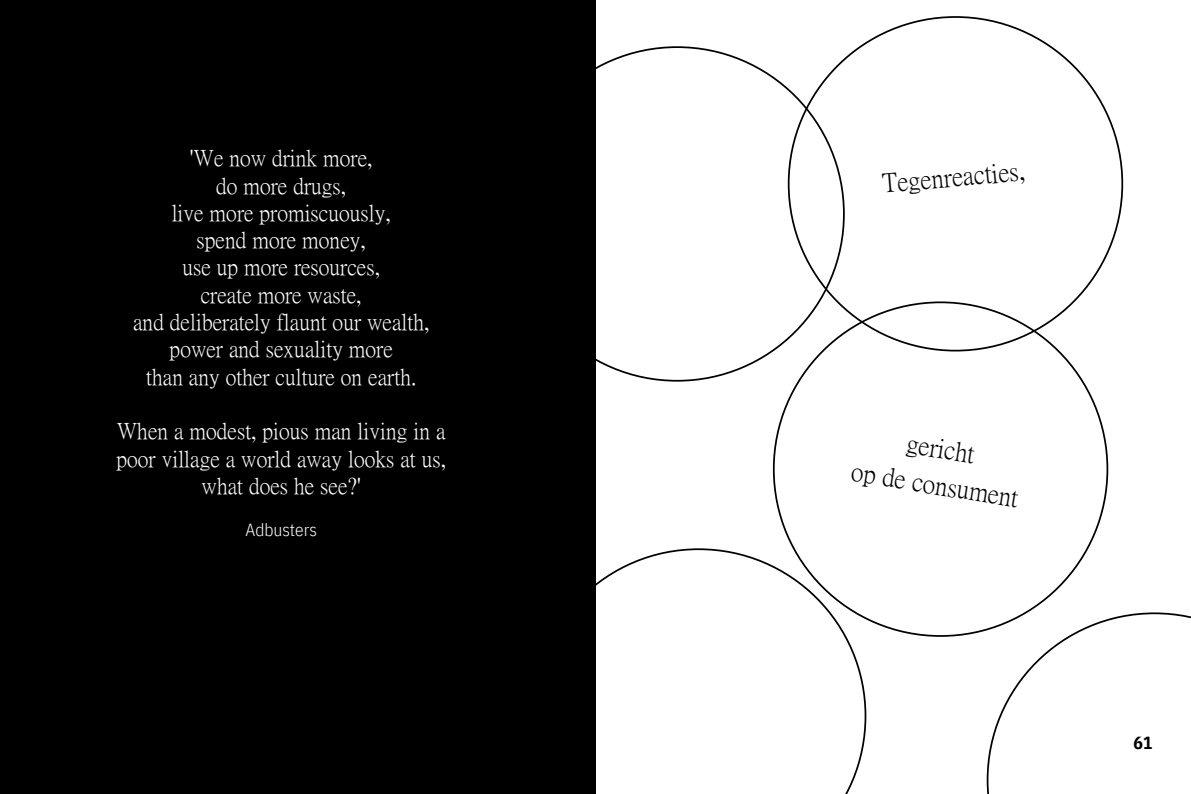
<style>
.page{position:relative;width:1191px;height:794px;background:#fff}
.page>*{position:absolute;margin:0;border:0;box-sizing:border-box;transform-origin:0 0}
.t1{font:26.25px/36.8px "P Ming Li U Ext B";color:#000;text-align:center}
.t2{font:22.75px/27.3px "P Ming Li U Ext B";color:#fff;text-align:center}
.t3{font:300 17.5px "IBM Plex Sans Cond";color:#fff}
.t4{font:700 17.5px "IBM Plex Sans Cond";color:#000}
</style>
<div class="page">
<div style="left:0;top:0;width:595px;height:794px;background:#000"></div>
<svg style="left:595px;top:548px;width:271px;height:246px"></svg>
<svg style="left:986px;top:612px;width:205px;height:182px"></svg>
<p class="t2" style="left:133px;top:145px;width:298px">'We now drink more,<br>do more drugs,<br>live more promiscuously,<br>spend more money,<br>use up more resources,<br>create more waste,<br>and deliberately flaunt our wealth, power and sexuality more<br>than any other culture on earth.</p>
<p class="t2" style="left:117px;top:418px;width:331px">When a modest, pious man living in a poor village a world away looks at us, what does he see?'</p>
<p class="t3" style="left:245px;top:516px;width:73px">Adbusters</p>
<p class="t1" style="left:880px;top:165px;width:145px;rotate:-5deg">Tegenreacties,</p>
<p class="t1" style="left:860px;top:417px;width:170px;rotate:9deg">gericht<br>op de consument</p>
<p class="t4" style="left:1133px;top:729px;width:20px">61</p>
</div>
